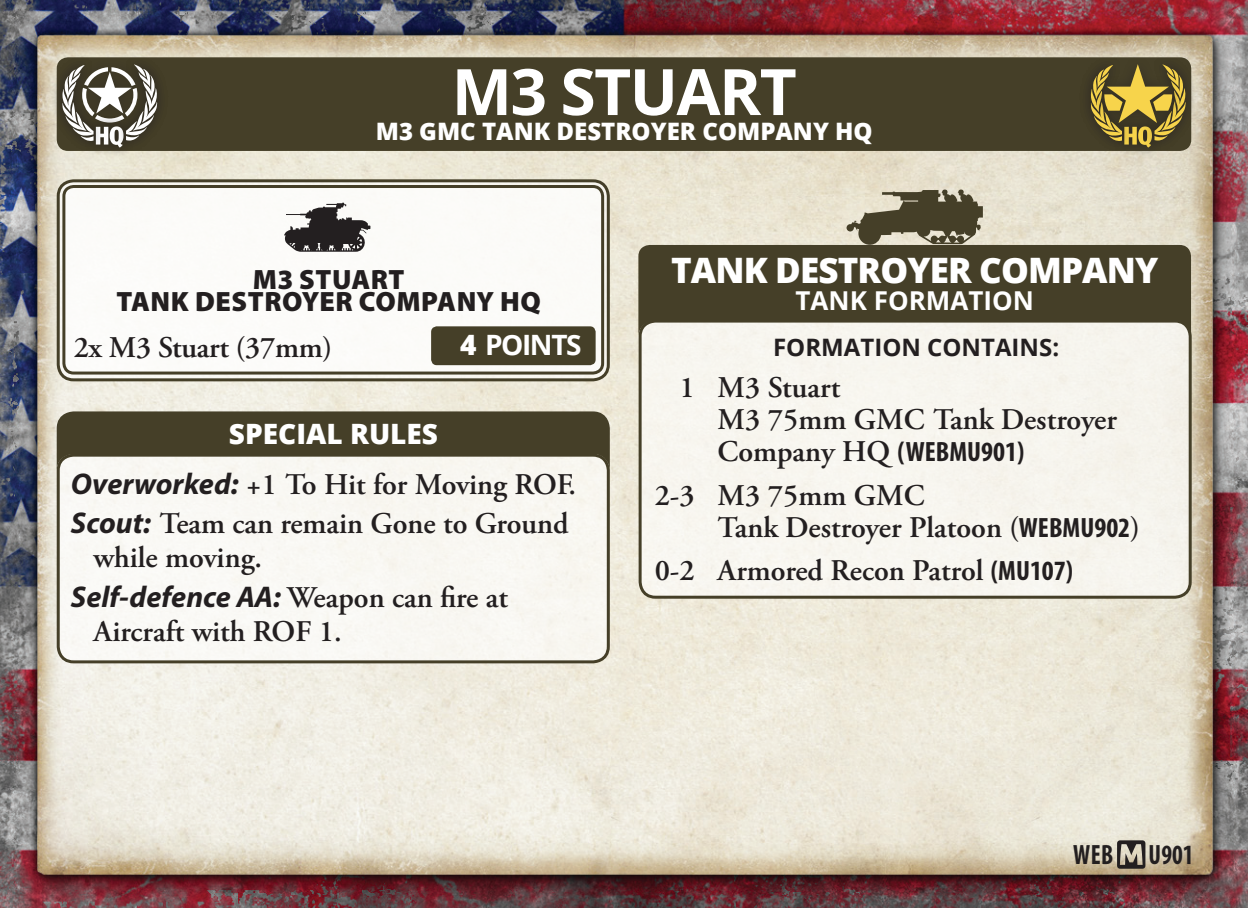
<style>
.page{position:relative;width:1248px;height:908px;background:#fff}
.page>*{position:absolute;margin:0;border:0;box-sizing:border-box;transform-origin:0 0}
.Main_Title{font:700 64px "Open Sans";letter-spacing:-.025em;color:#fff}
.Main_Title-2{font:800 35.2px "Open Sans";letter-spacing:-.025em;color:#fff}
.Special_Rules{font:600 30px/34px "Adobe Garamond Pro";color:#231f20}
.Formation_contains_t{font:600 30px/32px "Adobe Garamond Pro";color:#231f20}
.Points_Block{font:600 30px "Adobe Garamond Pro";letter-spacing:-.01em;color:#231f20}
.Points_box_title{font:900 28px/22px "Myriad Pro";letter-spacing:.02em;color:#231f20;text-align:center}
.Formation_contains_t-2{font:700 condensed 28px "Myriad Pro";color:#231f20}
.Special_Rules_Headin{font:800 28px "Open Sans";color:#fff}
.Points{font:700 28px "Open Sans";letter-spacing:-.05em;color:#fff}
.Formation_contains_t-3{font:700 condensed 28px "Myriad Pro";color:#231f20;scale:.9 1}
.Sub_Title{font:700 26px "Open Sans";color:#fff}
.Sub_Title-2{font:800 24px "Open Sans";color:#fff}
.Weapon_Name{font:700 24px "Open Sans";color:#231f20}
.s1{font-weight:800}
.s2{font-family:"Myriad Pro";font-weight:700;font-style:italic}
.s3{font-family:"Adobe Garamond Pro";font-weight:600;font-stretch:normal;font-size:30px}
.s4{font-family:"Myriad Pro";font-weight:700;font-stretch:condensed;font-size:28px}
</style>
<div class="page">
<img style="left:0;top:0;width:1247px;height:907px">
<div style="left:640px;top:321px;width:549px;height:276px;background:#f7f5ef;border-radius:16px"></div>
<div style="left:638px;top:319px;width:553px;height:279px;border:3px solid #453f28;border-radius:16px"></div>
<div style="left:57px;top:57px;width:1134px;height:94px;background:#453f28;border-radius:11px"></div>
<svg style="left:58px;top:181px;width:550px;height:198px;fill:#f7f5ef"></svg>
<div style="left:57px;top:179px;width:552px;height:202px;border:3px solid #453f28;border-radius:16px"></div>
<div style="left:57px;top:411px;width:552px;height:54px;background:#453f28"></div>
<div style="left:58px;top:455px;width:550px;height:206px;background:#f9f8f3;border-radius:16px"></div>
<div style="left:57px;top:453px;width:552px;height:210px;border:3px solid #453f28;border-radius:16px"></div>
<div style="left:64px;top:186px;width:538px;height:187px;background:#fff;border-radius:10px"></div>
<div style="left:62px;top:185px;width:542px;height:189px;border:3px solid #453f28;border-radius:10px"></div>
<div style="left:50px;top:53px;width:119px;height:105px;background:#e9e4d3"></div>
<div style="left:50px;top:53px;width:119px;height:100px;background:#231f20;opacity:.5"></div>
<svg style="left:62px;top:64px;width:95px;height:83px;background:#807c71"></svg>
<div style="left:431px;top:326px;width:164px;height:39px;background:#453f28;border-radius:6px"></div>
<div style="left:1078px;top:53px;width:119px;height:105px;background:#231f20;opacity:.5"></div>
<div style="left:1111px;top:115px;width:52px;height:43px;background:#dfd8c6"></div>
<div style="left:1078px;top:53px;width:119px;height:100px;background:#231f20;opacity:.5"></div>
<div style="left:1093px;top:54px;width:90px;height:80px;background:#231f20;opacity:.5"></div>
<svg style="left:1090px;top:64px;width:95px;height:83px"></svg>
<svg style="left:638px;top:245px;width:552px;height:90px;background:#5e5944"></svg>
<svg style="left:284px;top:203px;width:86px;height:48px"></svg>
<svg style="left:1116px;top:840px;width:29px;height:28px"></svg>
<svg style="left:846px;top:189px;width:136px;height:56px;background:#86806b"></svg>
<p class="Main_Title" style="left:451px;top:47px;width:346px">M3 STUART</p>
<p class="Sub_Title-2" style="left:376px;top:113px;width:498px">M3 GMC TANK DESTROYER COMPANY HQ</p>
<p class="Points_box_title" style="left:116px;top:269px;width:426px">M3 STUART<br>TANK DESTROYER COMPANY HQ</p>
<p class="Points_Block" style="left:74px;top:330px;width:260px">2x M3 Stuart (37mm)</p>
<p class="Points" style="left:460px;top:325px;width:123px"><span class="s1">4</span> POINTS</p>
<p class="Special_Rules_Headin" style="left:229px;top:412px;width:211px">SPECIAL RULES</p>
<p class="Special_Rules" style="left:71px;top:467px;width:507px"><span class="s2">Overworked:</span> +1 To Hit for Moving ROF.</p>
<p class="Special_Rules" style="left:94px;top:507px;width:476px;text-indent:-23px"><span class="s2">Scout:</span> Team can remain Gone to Ground while moving.</p>
<p class="Special_Rules" style="left:94px;top:580px;width:416px;text-indent:-23px"><span class="s2">Self-defence AA:</span> Weapon can fire at<br>Aircraft with ROF 1.</p>
<p class="Main_Title-2" style="left:671px;top:243px;width:489px">TANK DESTROYER COMPANY</p>
<p class="Sub_Title" style="left:795px;top:282px;width:240px">TANK FORMATION</p>
<p class="Weapon_Name" style="left:773px;top:330px;width:287px">FORMATION CONTAINS:</p>
<p class="Formation_contains_t" style="left:717px;top:372px;width:401px;text-indent:-38px">1 M3 Stuart<br>M3 75mm GMC Tank Destroyer</p>
<p class="Formation_contains_t-2" style="left:717px;top:434px;width:308px"><span class="s3">Company HQ</span> (WEBMU901)</p>
<p class="Formation_contains_t" style="left:717px;top:479px;width:423px;text-indent:-63px">2-3 M3 75mm GMC<br>Tank Destroyer Platoon (<span class="s4">WEBMU902</span>)</p>
<p class="Formation_contains_t" style="left:654px;top:554px;width:420px">0-2 Armored Recon Patrol <span class="s4">(MU107)</span></p>
<p class="Formation_contains_t-3" style="left:1072px;top:837px;width:46px">WEB</p>
<p class="Formation_contains_t-3" style="left:1148px;top:837px;width:52px">U901</p>
</div>
